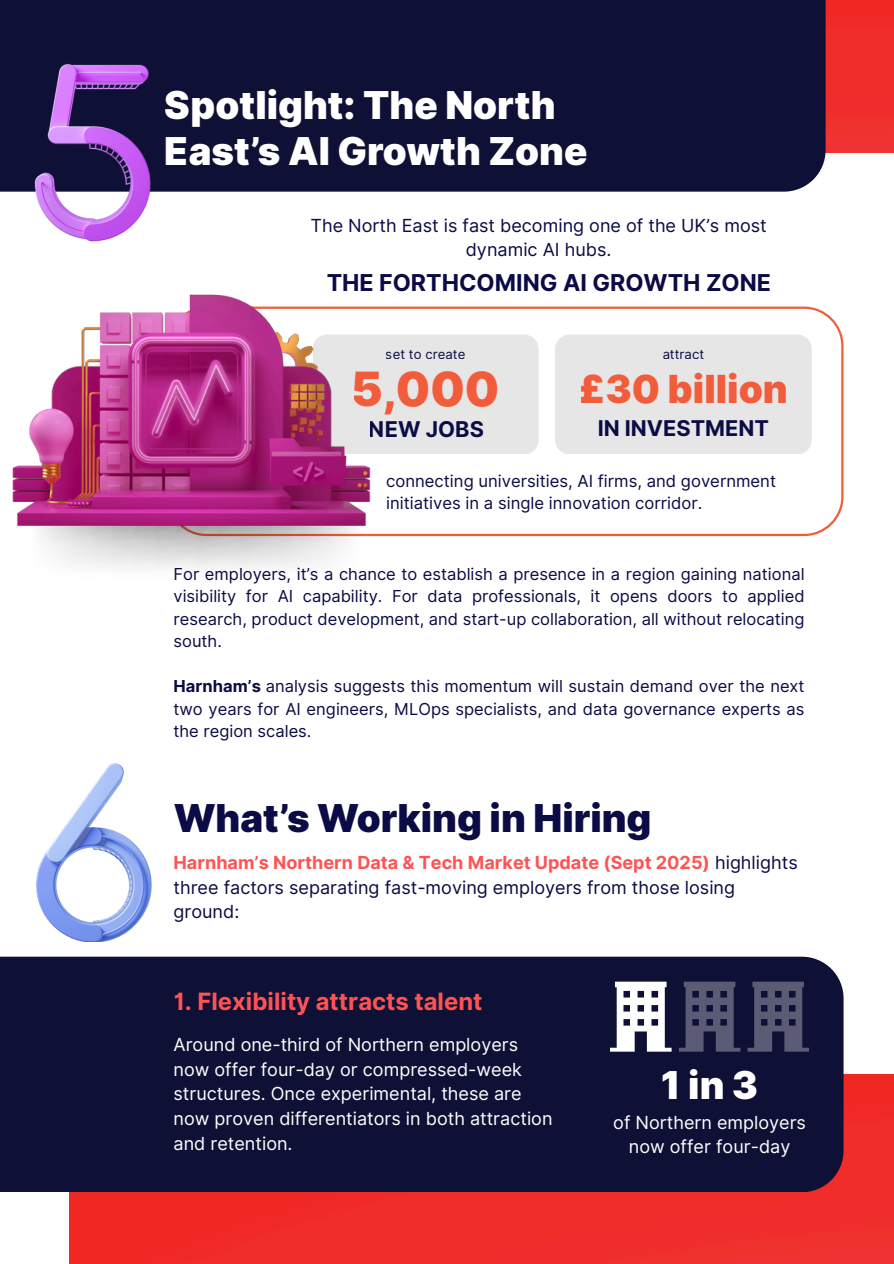
<style>
.page{position:relative;width:894px;height:1264px;background:#fff}
.page>*{position:absolute;margin:0;border:0;box-sizing:border-box;transform-origin:0 0}
.t1{font:900 47.25px "Inter";color:#f15d3b}
.t2{font:900 38.7px "Inter";color:#f15d3b}
.t3{font:900 38.4px/46.8px "Inter";color:#fff}
.t4{font:900 38.4px "Inter";color:#0b0b45}
.t5{font:700 23.85px "Inter";color:#ff5353}
.t6{font:700 23.25px "Inter";color:#0b0b45}
.t7{font:700 21.75px "Inter";color:#0b0b45}
.t8{font:18px/24.8px "Inter";color:#fff}
.t9{font:18px/24.8px "Inter";color:#0b0b45;text-align:center}
.t10{font:16.65px/22.5px "Inter";color:#0b0b45}
.t11{font:16.5px/22.5px "Inter";color:#0b0b45;text-align:justify}
.t12{font:13.2px "Inter";color:#0b0b45}
.s1{font-weight:700}
.s2{font-weight:700;color:#ff5353}
</style>
<div class="page">
<img style="left:825px;top:0;width:68px;height:153px">
<div style="left:69px;top:1074px;width:824px;height:189px;background:#f02d28"></div>
<div style="left:0;top:0;width:825px;height:192px;background:#0f1035"></div>
<div style="left:0;top:956px;width:843px;height:236px;background:#0f1035"></div>
<img style="left:34px;top:63px;width:116px;height:179px">
<svg style="left:363px;top:306px;width:480px;height:230px"></svg>
<div style="left:312px;top:334px;width:226px;height:120px;background:#e6e6e6"></div>
<img style="left:40px;top:530px;width:323px;height:38px">
<img style="left:12px;top:294px;width:362px;height:236px">
<div style="left:555px;top:334px;width:256px;height:120px;background:#e6e6e6"></div>
<img style="left:36px;top:763px;width:116px;height:178px">
<svg style="left:610px;top:981px;width:61px;height:70px"></svg>
<svg style="left:679px;top:981px;width:61px;height:70px"></svg>
<svg style="left:747px;top:981px;width:61px;height:70px"></svg>
<h3 class="t3" style="left:165px;top:81px;width:424px">Spotlight: The North<br>East’s AI Growth Zone</h3>
<p class="t9" style="left:310px;top:213px;width:457px">The North East is fast becoming one of the UK’s most dynamic AI hubs.</p>
<h3 class="t6" style="left:326px;top:269px;width:446px">THE FORTHCOMING AI GROWTH ZONE</h3>
<p class="t12" style="left:386px;top:346px;width:81px">set to create</p>
<p class="t12" style="left:662px;top:346px;width:43px">attract</p>
<h1 class="t1" style="left:352px;top:360px;width:149px">5,000</h1>
<h2 class="t2" style="left:578px;top:366px;width:211px">£30 billion</h2>
<h3 class="t7" style="left:369px;top:416px;width:116px">NEW JOBS</h3>
<h3 class="t7" style="left:597px;top:415px;width:173px">IN INVESTMENT</h3>
<p class="t10" style="left:386px;top:469px;width:391px">connecting universities, AI firms, and government initiatives in a single innovation corridor.</p>
<p class="t11" style="left:173px;top:562px;width:632px">For employers, it’s a chance to establish a presence in a region gaining national visibility for AI capability. For data professionals, it opens doors to applied research, product development, and start-up collaboration, all without relocating south.</p>
<p class="t11" style="left:173px;top:675px;width:632px"><span class="s1">Harnham’s</span> analysis suggests this momentum will sustain demand over the next two years for AI engineers, MLOps specialists, and data governance experts as the region scales.</p>
<h3 class="t4" style="left:173px;top:795px;width:479px">What’s Working in Hiring</h3>
<p class="t9" style="left:173px;top:850px;width:625px;text-align:left"><span class="s2">Harnham’s Northern Data &amp; Tech Market Update (Sept 2025)</span> highlights three factors separating fast-moving employers from those losing ground:</p>
<h3 class="t5" style="left:173px;top:987px;width:310px">1. Flexibility attracts talent</h3>
<p class="t8" style="left:173px;top:1031px;width:380px">Around one-third of Northern employers now offer four-day or compressed-week structures. Once experimental, these are now proven differentiators in both attraction and retention.</p>
<h3 class="t3" style="left:661px;top:1061px;width:98px">1in3</h3>
<p class="t8" style="left:613px;top:1109px;width:194px;text-align:center">of Northern employers now offer four-day</p>
</div>
